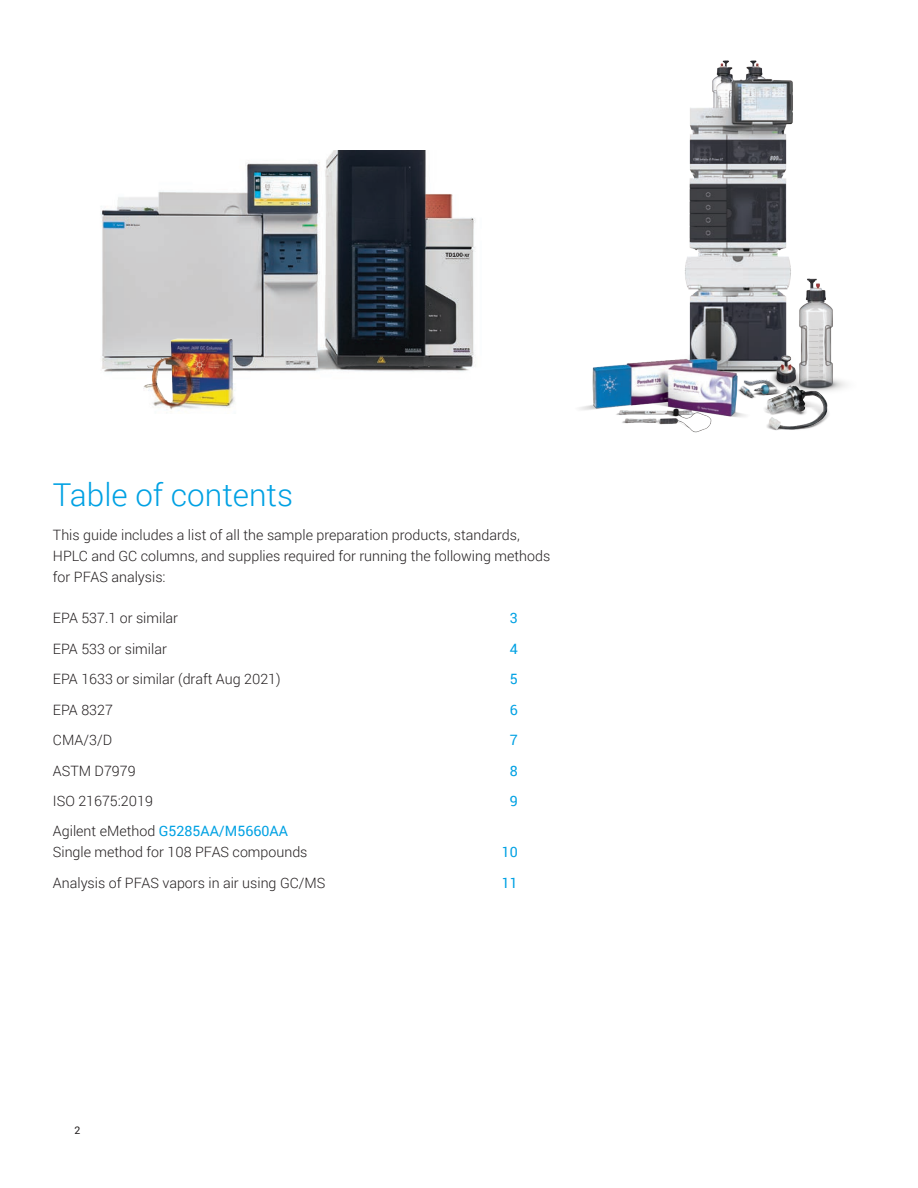
<style>
.page{position:relative;width:918px;height:1188px;background:#fff}
.page>*{position:absolute;margin:0;border:0;box-sizing:border-box;transform-origin:0 0}
.t1{font:300 31.5px "Roboto";color:#00a1e3}
.t2{font:300 14.25px/21px "Roboto";color:#231f20}
.t3{font:14.25px "Roboto";color:#00a1e3}
.t4{font:10.5px "Roboto";color:#231f20}
.s1{font-weight:400;color:#00a1e3}
</style>
<div class="page">
<img style="left:685px;top:60px;width:108px;height:295px">
<img style="left:579px;top:355px;width:146px;height:78px">
<img style="left:725px;top:275px;width:121px;height:142px">
<img style="left:800px;top:279px;width:33px;height:106px">
<img style="left:774px;top:356px;width:24px;height:29px">
<img style="left:737px;top:378px;width:42px;height:26px">
<img style="left:759px;top:385px;width:74px;height:46px">
<img style="left:100px;top:150px;width:376px;height:223px">
<img style="left:144px;top:334px;width:105px;height:78px">
<h1 class="t1" style="left:53px;top:472px;width:242px">Table of contents</h1>
<p class="t2" style="left:53px;top:524px;width:499px">This guide includes a list of all the sample preparation products, standards,<br>HPLC and GC columns, and supplies required for running the following methods for PFAS analysis:</p>
<p class="t2" style="left:53px;top:607px;width:127px">EPA 537.1 or similar</p>
<p class="t3" style="left:510px;top:608px;width:10px">3</p>
<p class="t2" style="left:53px;top:638px;width:115px">EPA 533 or similar</p>
<p class="t3" style="left:510px;top:639px;width:10px">4</p>
<p class="t2" style="left:53px;top:668px;width:229px">EPA 1633 or similar (draft Aug 2021)</p>
<p class="t3" style="left:510px;top:669px;width:10px">5</p>
<p class="t2" style="left:53px;top:699px;width:62px">EPA 8327</p>
<p class="t3" style="left:510px;top:700px;width:10px">6</p>
<p class="t2" style="left:53px;top:729px;width:61px">CMA/3/D</p>
<p class="t3" style="left:510px;top:730px;width:10px">7</p>
<p class="t2" style="left:53px;top:759px;width:84px">ASTM D7979</p>
<p class="t3" style="left:510px;top:760px;width:10px">8</p>
<p class="t2" style="left:53px;top:790px;width:101px">ISO 21675:2019</p>
<p class="t3" style="left:510px;top:791px;width:10px">9</p>
<p class="t2" style="left:53px;top:820px;width:256px">Agilent eMethod <span class="s1">G5285AA/M5660AA<br></span>Single method for 108 PFAS compounds</p>
<p class="t3" style="left:502px;top:842px;width:18px">10</p>
<p class="t2" style="left:53px;top:872px;width:274px">Analysis of PFAS vapors in air using GC/MS</p>
<p class="t3" style="left:502px;top:873px;width:18px">11</p>
<p class="t4" style="left:75px;top:1123px;width:7px">2</p>
</div>
